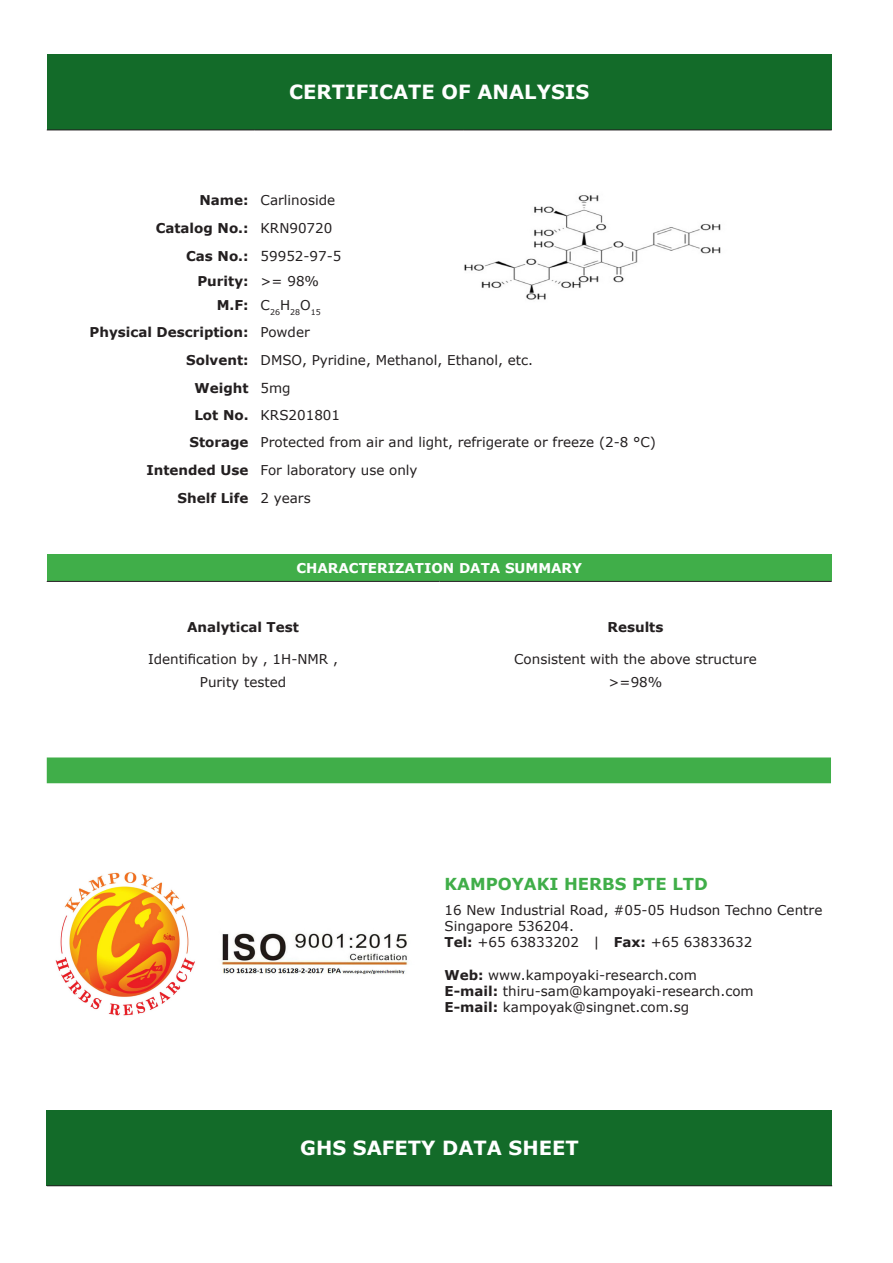
<style>
.page{position:relative;width:893px;height:1263px;background:#fff}
.page>*{position:absolute;margin:0;border:0;box-sizing:border-box;transform-origin:0 0}
.t1{font:700 19.5px "Verdana";color:#fff}
.t2{font:700 16.5px "Verdana";color:#40ae49}
.t3{font:13.5px "Verdana";color:#231f20}
.t4{font:700 13.5px "Verdana";color:#231f20}
.t5{font:700 13.5px "Verdana";color:#fff}
.t6{font:7.8px "Verdana";color:#231f20}
.s1{font-weight:700}
</style>
<div class="page">
<div style="left:47px;top:54px;width:785px;height:76px;background:#136b29"></div>
<hr style="left:47px;top:130px;width:208px;height:1px;background:#231f20">
<hr style="left:255px;top:130px;width:208px;height:1px;background:#231f20">
<hr style="left:463px;top:130px;width:369px;height:1px;background:#231f20">
<img style="left:464px;top:195px;width:257px;height:105px">
<div style="left:47px;top:555px;width:785px;height:26px;background:#40ae49"></div>
<hr style="left:47px;top:581px;width:392px;height:1px;background:#231f20">
<hr style="left:439px;top:581px;width:393px;height:1px;background:#231f20">
<div style="left:47px;top:757px;width:784px;height:26px;background:#40ae49"></div>
<img style="left:55px;top:872px;width:140px;height:144px">
<img style="left:221px;top:933px;width:187px;height:41px">
<div style="left:47px;top:1110px;width:785px;height:76px;background:#136b29"></div>
<hr style="left:47px;top:1185px;width:785px;height:1px;background:#231f20">
<p class="t1" style="left:289px;top:80px;width:302px">CERTIFICATE OF ANALYSIS</p>
<p class="t4" style="left:199px;top:191px;width:51px">Name:</p>
<p class="t3" style="left:261px;top:191px;width:76px">Carlinoside</p>
<p class="t4" style="left:156px;top:219px;width:94px">Catalog No.:</p>
<p class="t3" style="left:261px;top:220px;width:73px">KRN90720</p>
<p class="t4" style="left:186px;top:247px;width:64px">Cas No.:</p>
<p class="t3" style="left:261px;top:247px;width:82px">59952-97-5</p>
<p class="t4" style="left:197px;top:272px;width:53px">Purity:</p>
<p class="t3" style="left:261px;top:272px;width:60px">&gt;= 98%</p>
<p class="t4" style="left:217px;top:297px;width:33px">M.F:</p>
<p class="t6" style="left:261px;top:307px;width:62px"><sup>C</sup>26<sup>H</sup>28<sup>O</sup>15</p>
<p class="t4" style="left:89px;top:323px;width:161px">Physical Description:</p>
<p class="t3" style="left:261px;top:324px;width:51px">Powder</p>
<p class="t4" style="left:186px;top:351px;width:64px">Solvent:</p>
<p class="t3" style="left:261px;top:351px;width:274px">DMSO, Pyridine, Methanol, Ethanol, etc.</p>
<p class="t4" style="left:195px;top:379px;width:56px">Weight</p>
<p class="t3" style="left:261px;top:379px;width:32px">5mg</p>
<p class="t4" style="left:194px;top:406px;width:56px">Lot No.</p>
<p class="t3" style="left:261px;top:406px;width:81px">KRS201801</p>
<p class="t4" style="left:189px;top:433px;width:61px">Storage</p>
<p class="t3" style="left:261px;top:433px;width:397px">Protected from air and light, refrigerate or freeze (2-8 °C)</p>
<p class="t4" style="left:146px;top:461px;width:104px">Intended Use</p>
<p class="t3" style="left:261px;top:461px;width:159px">For laboratory use only</p>
<p class="t4" style="left:178px;top:489px;width:72px">Shelf Life</p>
<p class="t3" style="left:261px;top:489px;width:52px">2 years</p>
<p class="t5" style="left:296px;top:559px;width:287px">CHARACTERIZATION DATA SUMMARY</p>
<p class="t4" style="left:187px;top:619px;width:113px">Analytical Test</p>
<p class="t4" style="left:607px;top:619px;width:57px">Results</p>
<p class="t3" style="left:148px;top:651px;width:191px">Identification by , 1H-NMR ,</p>
<p class="t3" style="left:514px;top:651px;width:244px">Consistent with the above structure</p>
<p class="t3" style="left:200px;top:673px;width:88px">Purity tested</p>
<p class="t3" style="left:609px;top:673px;width:55px">&gt;=98%</p>
<p class="t2" style="left:444px;top:873px;width:265px">KAMPOYAKI HERBS PTE LTD</p>
<p class="t3" style="left:444px;top:901px;width:379px">16 New Industrial Road, #05-05 Hudson Techno Centre</p>
<p class="t3" style="left:444px;top:917px;width:131px">Singapore 536204.</p>
<p class="t3" style="left:444px;top:934px;width:309px"><span class="s1">Tel:</span> +65 63833202 | <span class="s1">Fax:</span> +65 63833632</p>
<p class="t3" style="left:444px;top:966px;width:254px"><span class="s1">Web:</span> www.kampoyaki-research.com</p>
<p class="t3" style="left:444px;top:982px;width:311px"><span class="s1">E-mail:</span> thiru-sam@kampoyaki-research.com</p>
<p class="t3" style="left:444px;top:998px;width:246px"><span class="s1">E-mail:</span> kampoyak@singnet.com.sg</p>
<p class="t1" style="left:300px;top:1135px;width:280px">GHS SAFETY DATA SHEET</p>
</div>
